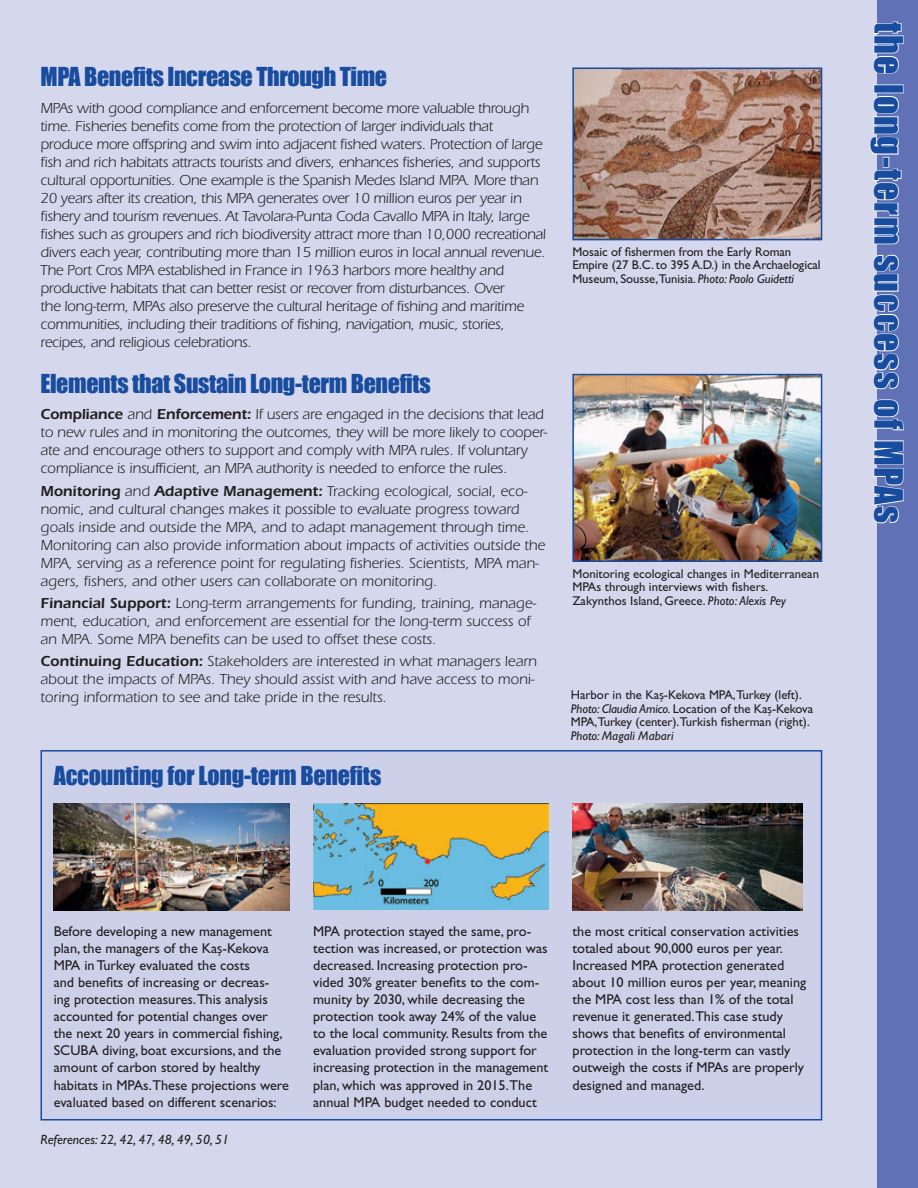
<style>
.page{position:relative;width:918px;height:1188px;background:#d5d7ec}
.page>*{position:absolute;margin:0;border:0;box-sizing:border-box;transform-origin:0 0}
.t1{font:36px "Impact";letter-spacing:.05em;color:#184c9f}
.t2{font:24px "Impact";letter-spacing:-.015em;color:#184c9f}
.t3{font:15px/18px "Itc Eras";letter-spacing:-.02em;color:#231f20}
.t4{font:15px/18px "Itc Eras";color:#231f20}
.t5{font:14.25px/17.1px "Gill Sans";color:#231f20}
.t6{font:italic 13.5px "Gill Sans";color:#231f20}
.t7{font:12.75px/13.5px "Gill Sans";color:#231f20}
.t8{font:italic 12.75px "Gill Sans";letter-spacing:.005em;color:#231f20}
.s1{font-weight:600}
.s2{font-style:italic}
.s3{font-family:"Trebuchet MS";font-size:11.25px}
.s4{font-family:"Trebuchet MS";font-size:12.75px}
</style>
<div class="page">
<div style="left:878px;top:0;width:40px;height:1188px;background:#6071b5"></div>
<div style="left:41px;top:751px;width:781px;height:369px;background:#ccd0e8"></div>
<div style="left:40px;top:750px;width:782px;height:370px;border:2px solid #184c9f"></div>
<img style="left:54px;top:803px;width:235px;height:107px">
<img style="left:313px;top:803px;width:236px;height:107px">
<img style="left:573px;top:803px;width:230px;height:107px">
<svg style="left:873px;top:21px;width:31px;height:54px"></svg>
<div style="left:874px;top:84px;width:30px;height:9px;border:2px solid #fff"></div>
<svg style="left:869px;top:95px;width:30px;height:61px"></svg>
<div style="left:883px;top:157px;width:6px;height:11px;border:2px solid #fff"></div>
<svg style="left:873px;top:168px;width:29px;height:77px"></svg>
<svg style="left:873px;top:254px;width:26px;height:136px"></svg>
<svg style="left:873px;top:398px;width:31px;height:33px"></svg>
<svg style="left:873px;top:440px;width:31px;height:84px"></svg>
<img style="left:575px;top:377px;width:244px;height:182px">
<div style="left:572px;top:374px;width:250px;height:188px;border:2px solid #184c9f"></div>
<img style="left:575px;top:71px;width:244px;height:166px">
<div style="left:572px;top:68px;width:250px;height:172px;border:2px solid #184c9f"></div>
<h2 class="t2" style="left:40px;top:62px;width:348px">MPA Benefits Increase Through Time</h2>
<p class="t3" style="left:40px;top:99px;width:507px">MPAs with good compliance and enforcement become more valuable through time. Fisheries benefits come from the protection of larger individuals that produce more offspring and swim into adjacent fished waters. Protection of large fish and rich habitats attracts tourists and divers, enhances fisheries, and supports cultural opportunities. One example is the Spanish Medes Island MPA. More than 20 years after its creation, this MPA generates over 10 million euros per year in fishery and tourism revenues. At Tavolara-Punta Coda Cavallo MPA in Italy, large fishes such as groupers and rich biodiversity attract more than 10,000 recreational divers each year, contributing more than 15 million euros in local annual revenue.<br>The Port Cros MPA established in France in 1963 harbors more healthy and productive habitats that can better resist or recover from disturbances. Over<br>the long-term, MPAs also preserve the cultural heritage of fishing and maritime communities, including their traditions of fishing, navigation, music, stories, recipes, and religious celebrations.</p>
<h2 class="t2" style="left:40px;top:369px;width:392px">Elements that Sustain Long-term Benefits</h2>
<p class="t3" style="left:40px;top:406px;width:508px"><span class="s1">Compliance</span> and <span class="s1">Enforcement:</span> If users are engaged in the decisions that lead to new rules and in monitoring the outcomes, they will be more likely to cooper&shy;ate and encourage others to support and comply with MPA rules. If voluntary compliance is insufficient, an MPA authority is needed to enforce the rules.</p>
<p class="t4" style="left:40px;top:482px;width:506px"><span class="s1">Monitoring</span> and <span class="s1">Adaptive Management:</span> Tracking ecological, social, eco&shy;nomic, and cultural changes makes it possible to evaluate progress toward goals inside and outside the MPA, and to adapt management through time.<br>Monitoring can also provide information about impacts of activities outside the MPA, serving as a reference point for regulating fisheries. Scientists, MPA man&shy;agers, fishers, and other users can collaborate on monitoring.</p>
<p class="t4" style="left:40px;top:594px;width:497px"><span class="s1">Financial Support:</span> Long-term arrangements for funding, training, manage&shy;ment, education, and enforcement are essential for the long-term success of an MPA. Some MPA benefits can be used to offset these costs.</p>
<p class="t4" style="left:40px;top:653px;width:498px"><span class="s1">Continuing Education:</span> Stakeholders are interested in what managers learn about the impacts of MPAs. They should assist with and have access to moni&shy;toring information to see and take pride in the results.</p>
<h2 class="t2" style="left:54px;top:761px;width:329px">Accounting for Long-term Benefits</h2>
<p class="t7" style="left:572px;top:245px;width:250px">Mosaic of fishermen from the Early Roman<br>Empire (27 B.C. to 395 A.D.) in the Archaelogical<br>Museum, Sousse,Tunisia. <span class="s2">Photo: Paolo Guidetti</span></p>
<p class="t7" style="left:572px;top:567px;width:248px">Monitoring ecological changes in Mediterranean<br>MPAs through interviews with fishers.<br>Zakynthos Island, Greece. <span class="s2">Photo: Alexis Pey</span></p>
<p class="t7" style="left:571px;top:688px;width:244px">Harbor in the Ka<span class="s3">ş</span>-Kekova MPA,Turkey (left).<br><span class="s2">Photo: Claudia Amico.</span> Location of the Ka<span class="s3">ş</span>-Kekova<br>MPA,Turkey (center).Turkish fisherman (right).</p>
<p class="t8" style="left:571px;top:728px;width:104px">Photo: Magali Mabari</p>
<h1 class="t1" style="left:911px;top:22px;width:503px;rotate:90deg">the long-term success of MPAs</h1>
<p class="t5" style="left:54px;top:922px;width:237px">Before developing a new management plan, the managers of the Ka<span class="s4">ş</span>-Kekova MPA in Turkey evaluated the costs<br>and benefits of increasing or decreas&shy;ing protection measures.This analysis accounted for potential changes over the next 20 years in commercial fishing, SCUBA diving, boat excursions, and the amount of carbon stored by healthy habitats in MPAs.These projections were evaluated based on different scenarios:</p>
<p class="t6" style="left:40px;top:1132px;width:190px">References: 22, 42, 47, 48, 49, 50, 51</p>
<p class="t5" style="left:313px;top:922px;width:237px">MPA protection stayed the same, pro&shy;tection was increased, or protection was decreased. Increasing protection pro&shy;vided 30% greater benefits to the com&shy;munity by 2030, while decreasing the protection took away 24% of the value to the local community. Results from the evaluation provided strong support for increasing protection in the management plan, which was approved in 2015.The annual MPA budget needed to conduct</p>
<p class="t5" style="left:573px;top:922px;width:235px">the most critical conservation activities totaled about 90,000 euros per year.<br>Increased MPA protection generated about 10 million euros per year, meaning the MPA cost less than 1% of the total revenue it generated.This case study shows that benefits of environmental protection in the long-term can vastly outweigh the costs if MPAs are properly designed and managed.</p>
</div>
